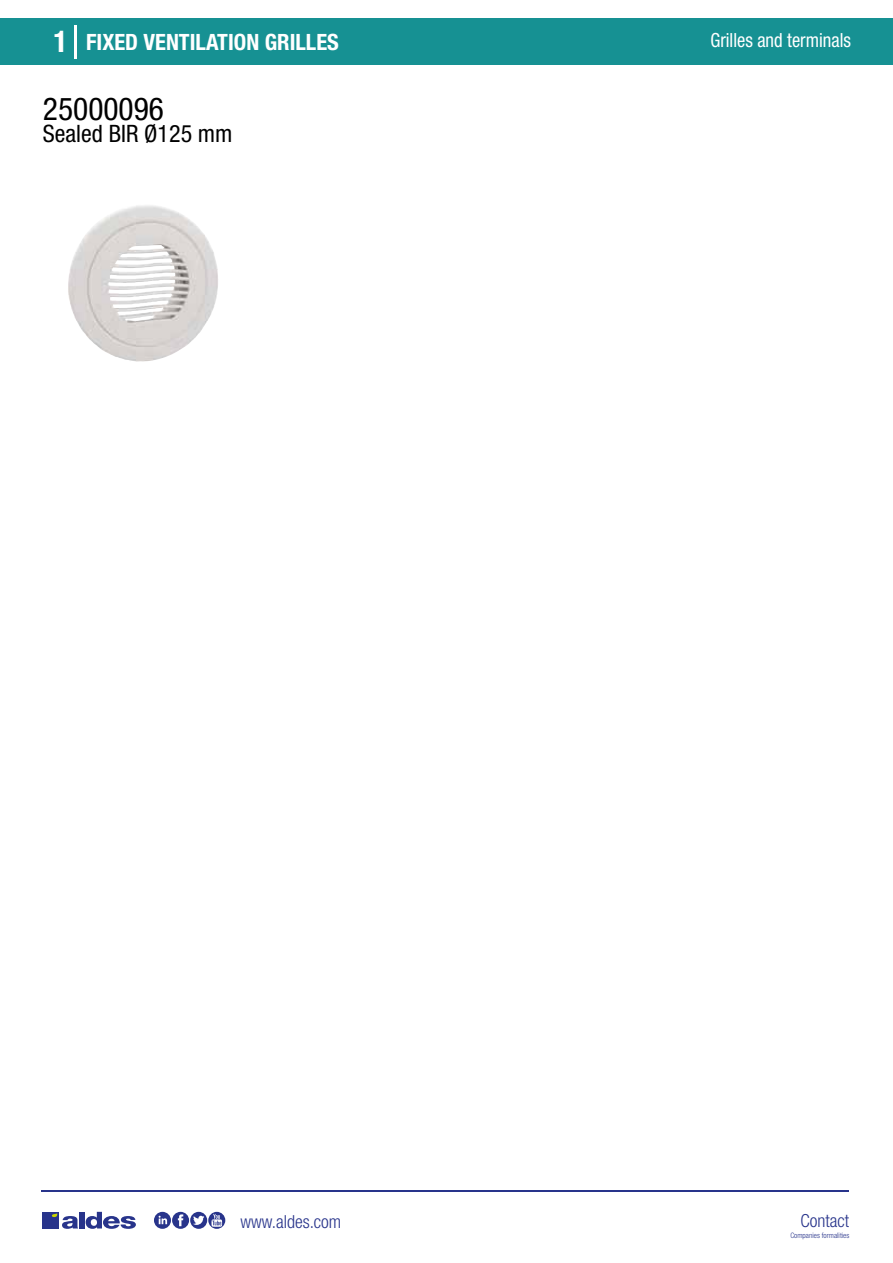
<style>
.page{position:relative;width:893px;height:1263px;background:#fff}
.page>*{position:absolute;margin:0;border:0;box-sizing:border-box;transform-origin:0 0}
.t1{font:condensed 31.5px "Helvetica Neue LT Std";color:#000}
.t2{font:condensed 24px "Helvetica Neue LT Std";color:#000}
.t3{font:700 condensed 22.5px "Helvetica Neue LT Std";color:#fff}
.t4{font:condensed 19.5px "Helvetica Neue LT Std";color:#fff;scale:.95 1}
.t5{font:300 condensed 18px "Helvetica Neue";color:#28348b}
.t6{font:300 condensed 7.5px "Helvetica Neue";color:#28348b}
.s1{font-size:30px}
</style>
<div class="page">
<div style="left:0;top:18px;width:893px;height:46px;background:#169193"></div>
<hr style="left:74px;top:25px;width:2px;height:33px;background:#fff">
<svg style="left:68px;top:205px;width:150px;height:157px;fill:#dcd9d6"></svg>
<hr style="left:41px;top:1190px;width:808px;height:1px;background:#28348b">
<svg style="left:154px;top:1212px;width:71px;height:17px"></svg>
<div style="left:42px;top:1212px;width:17px;height:16px;background:#28348b"></div>
<div style="left:79px;top:1212px;width:5px;height:16px;background:#28348b"></div>
<svg style="left:86px;top:1212px;width:50px;height:17px"></svg>
<svg style="left:52px;top:1213px;width:26px;height:16px"></svg>
<p class="t3" style="left:54px;top:28px;width:287px"><span class="s1">1</span> FIXED VENTILATION GRILLES</p>
<p class="t4" style="left:710px;top:29px;width:149px">Grilles and terminals</p>
<h1 class="t1" style="left:43px;top:91px;width:122px">25000096</h1>
<p class="t2" style="left:43px;top:120px;width:191px">Sealed BIR Ø125 mm</p>
<p class="t5" style="left:240px;top:1211px;width:102px">www.aldes.com</p>
<p class="t5" style="left:800px;top:1211px;width:50px">Contact</p>
<p class="t6" style="left:790px;top:1230px;width:60px">Companies formalities</p>
</div>
